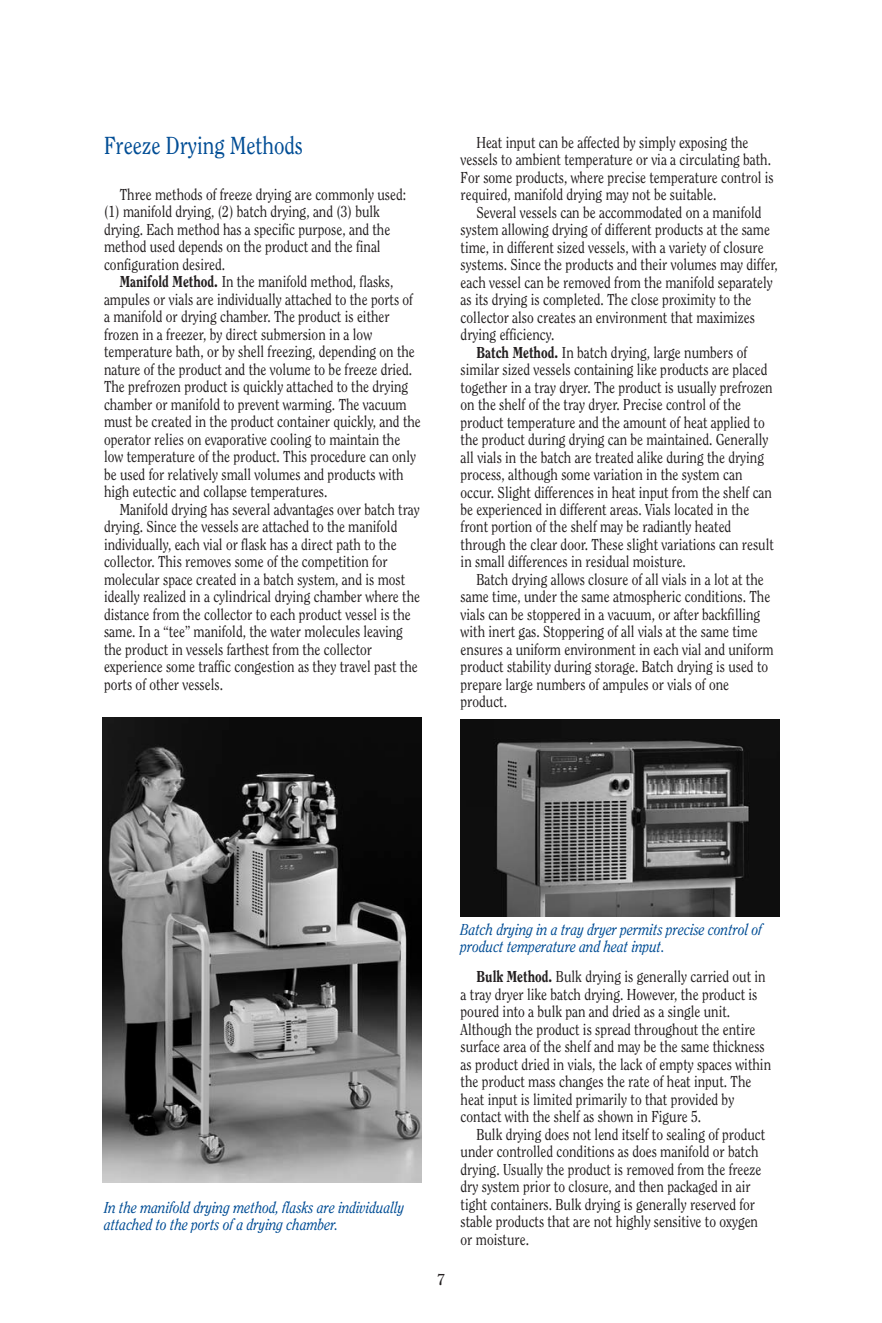
<style>
.page{position:relative;width:882px;height:1323px;background:#fff}
.page>*{position:absolute;margin:0;border:0;box-sizing:border-box;transform-origin:0 0}
.t1{font:24.5px "Clearface";color:#014d95;scale:.85 1}
.t2{font:15.75px/17.5px "Clearface";color:#231f20;scale:.85 1}
.t3{font:italic 15.75px/17.5px "Clearface";color:#014d95;scale:.85 1}
.t4{font:15.75px "Clearface";color:#231f20}
.s1{font-weight:800}
</style>
<div class="page">
<img style="left:102px;top:718px;width:319px;height:465px">
<img style="left:461px;top:719px;width:319px;height:197px">
<h1 class="t1" style="left:104px;top:136px;width:236px">Freeze Drying Methods</h1>
<p class="t2" style="left:104px;top:186px;width:357px;text-indent:16px">Three methods of freeze drying are commonly used: (1) manifold drying, (2) batch drying, and (3) bulk drying. Each method has a specific purpose, and the method used depends on the product and the final configuration desired.</p>
<p class="t2" style="left:104px;top:274px;width:374px;text-indent:16px"><span class="s1">Manifold Method.</span> In the manifold method, flasks, ampules or vials are individually attached to the ports of a manifold or drying chamber. The product is either frozen in a freezer, by direct submersion in a low temperature bath, or by shell freezing, depending on the nature of the product and the volume to be freeze dried.<br>The prefrozen product is quickly attached to the drying chamber or manifold to prevent warming. The vacuum must be created in the product container quickly, and the operator relies on evaporative cooling to maintain the low temperature of the product. This procedure can only be used for relatively small volumes and products with high eutectic and collapse temperatures.</p>
<p class="t2" style="left:104px;top:501px;width:373px;text-indent:16px">Manifold drying has several advantages over batch tray drying. Since the vessels are attached to the manifold individually, each vial or flask has a direct path to the collector. This removes some of the competition for molecular space created in a batch system, and is most ideally realized in a cylindrical drying chamber where the distance from the collector to each product vessel is the same. In a “tee” manifold, the water molecules leaving the product in vessels farthest from the collector experience some traffic congestion as they travel past the ports of other vessels.</p>
<p class="t2" style="left:461px;top:134px;width:370px;text-indent:16px">Heat input can be affected by simply exposing the vessels to ambient temperature or via a circulating bath.<br>For some products, where precise temperature control is required, manifold drying may not be suitable.</p>
<p class="t2" style="left:476px;top:204px;width:337px">Several vessels can be accommodated on a manifold</p>
<p class="t2" style="left:461px;top:222px;width:365px">system allowing drying of different products at the same</p>
<p class="t2" style="left:461px;top:239px;width:358px">time, in different sized vessels, with a variety of closure</p>
<p class="t2" style="left:461px;top:257px;width:375px">systems. Since the products and their volumes may differ,</p>
<p class="t2" style="left:461px;top:274px;width:369px">each vessel can be removed from the manifold separately</p>
<p class="t2" style="left:461px;top:292px;width:344px">as its drying is completed. The close proximity to the</p>
<p class="t2" style="left:461px;top:309px;width:348px">collector also creates an environment that maximizes</p>
<p class="t2" style="left:461px;top:327px;width:112px">drying efficiency.</p>
<p class="t2" style="left:476px;top:344px;width:320px"><span class="s1">Batch Method.</span> In batch drying, large numbers of</p>
<p class="t2" style="left:461px;top:362px;width:362px">similar sized vessels containing like products are placed</p>
<p class="t2" style="left:461px;top:379px;width:369px">together in a tray dryer. The product is usually prefrozen</p>
<p class="t2" style="left:461px;top:397px;width:331px">on the shelf of the tray dryer. Precise control of the</p>
<p class="t2" style="left:461px;top:414px;width:359px">product temperature and the amount of heat applied to</p>
<p class="t2" style="left:461px;top:432px;width:364px">the product during drying can be maintained. Generally</p>
<p class="t2" style="left:461px;top:449px;width:358px">all vials in the batch are treated alike during the drying</p>
<p class="t2" style="left:461px;top:467px;width:333px">process, although some variation in the system can</p>
<p class="t2" style="left:461px;top:484px;width:368px">occur. Slight differences in heat input from the shelf can</p>
<p class="t2" style="left:461px;top:502px;width:341px">be experienced in different areas. Vials located in the</p>
<p class="t2" style="left:461px;top:519px;width:320px">front portion of the shelf may be radiantly heated</p>
<p class="t2" style="left:461px;top:537px;width:370px">through the clear door. These slight variations can result</p>
<p class="t2" style="left:461px;top:554px;width:267px">in small differences in residual moisture.</p>
<p class="t2" style="left:476px;top:572px;width:340px">Batch drying allows closure of all vials in a lot at the</p>
<p class="t2" style="left:461px;top:589px;width:366px">same time, under the same atmospheric conditions. The</p>
<p class="t2" style="left:461px;top:607px;width:354px">vials can be stoppered in a vacuum, or after backfilling</p>
<p class="t2" style="left:461px;top:624px;width:351px">with inert gas. Stoppering of all vials at the same time</p>
<p class="t2" style="left:461px;top:642px;width:370px">ensures a uniform environment in each vial and uniform</p>
<p class="t2" style="left:461px;top:659px;width:363px">product stability during storage. Batch drying is used to</p>
<p class="t2" style="left:461px;top:677px;width:317px">prepare large numbers of ampules or vials of one</p>
<p class="t2" style="left:461px;top:694px;width:56px">product.</p>
<p class="t3" style="left:104px;top:1200px;width:355px">In the manifold drying method, flasks are individually attached to the ports of a drying chamber.</p>
<p class="t4" style="left:437px;top:1273px;width:9px">7</p>
<p class="t3" style="left:461px;top:922px;width:356px">Batch drying in a tray dryer permits precise control of product temperature and heat input.</p>
<p class="t2" style="left:461px;top:969px;width:367px;text-indent:16px"><span class="s1">Bulk Method.</span> Bulk drying is generally carried out in a tray dryer like batch drying. However, the product is poured into a bulk pan and dried as a single unit.<br>Although the product is spread throughout the entire surface area of the shelf and may be the same thickness as product dried in vials, the lack of empty spaces within the product mass changes the rate of heat input. The heat input is limited primarily to that provided by contact with the shelf as shown in Figure 5.</p>
<p class="t2" style="left:461px;top:1126px;width:360px;text-indent:16px">Bulk drying does not lend itself to sealing of product under controlled conditions as does manifold or batch drying. Usually the product is removed from the freeze dry system prior to closure, and then packaged in air tight containers. Bulk drying is generally reserved for stable products that are not highly sensitive to oxygen or moisture.</p>
</div>
